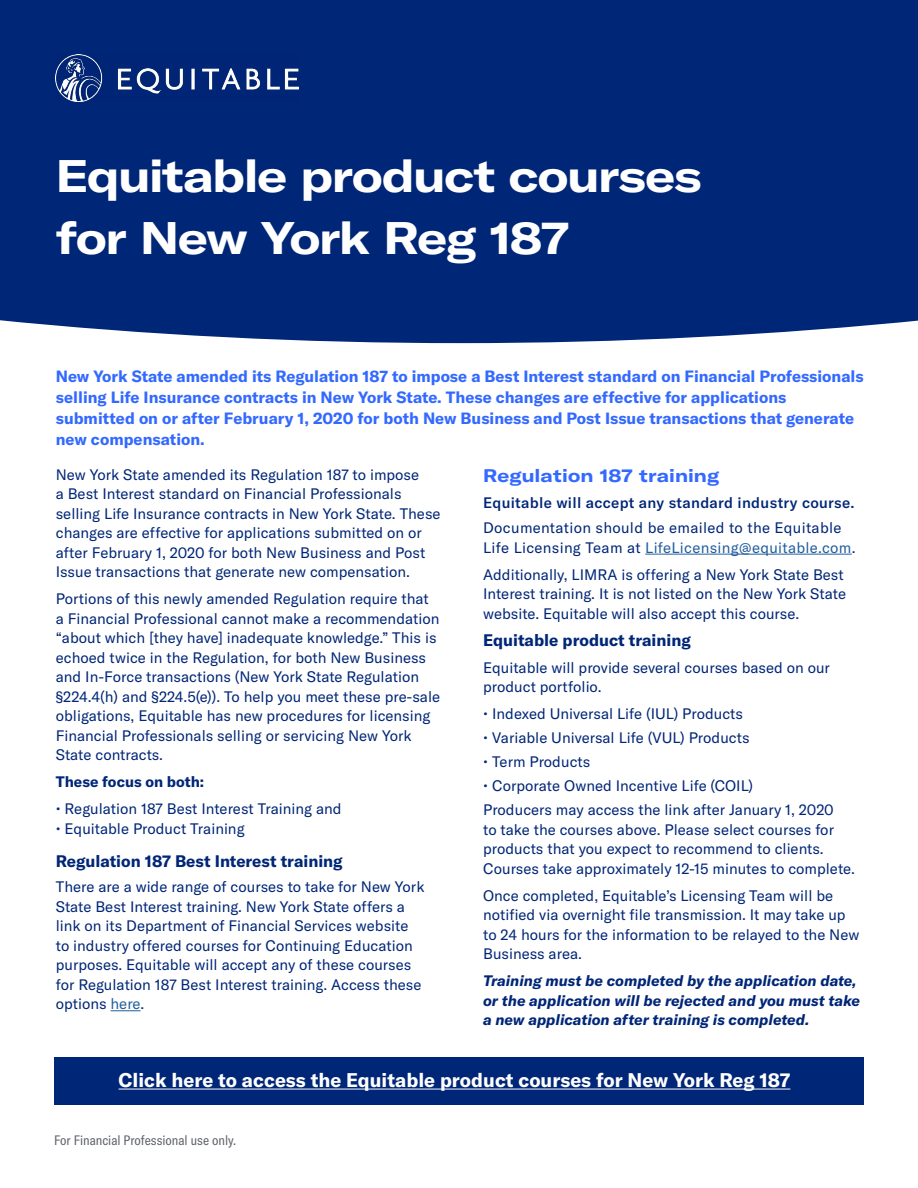
<style>
.page{position:relative;width:918px;height:1188px;background:#fff}
.page>*{position:absolute;margin:0;border:0;box-sizing:border-box;transform-origin:0 0}
.t1{font:700 expanded 45px/62.2px "GT America";letter-spacing:-.025em;color:#fff}
.t2{font:700 19.5px "GT America";color:#fff}
.t3{font:700 expanded 18px "GT America";letter-spacing:.005em;color:#3369ff}
.t4{font:700 16.5px "GT America";color:#002677}
.t5{font:700 16.2px/21px "GT America";color:#3369ff}
.t6{font:15px/19.5px "GT America";color:#002677}
.t7{font:italic 700 15px/19.5px "GT America";color:#002677}
.t8{font:15px/19.5px "GT America";letter-spacing:.02em;color:#002677}
.t9{font:500 15px "GT America";letter-spacing:.02em;color:#002677}
.t10{font:700 15px "GT America";color:#002677}
.t11{font:condensed 13.5px "GT America";color:#5f636a}
.s1{color:#215e9e}
</style>
<div class="page">
<div style="left:54px;top:1058px;width:810px;height:47px;background:#002677"></div>
<div style="left:0;top:0;width:918px;height:343px;background:#002677"></div>
<hr style="left:111px;top:1010px;width:30px;height:1px;background:#215e9e">
<img style="left:56px;top:54px;width:243px;height:47px">
<hr style="left:645px;top:554px;width:207px;height:1px;background:#215e9e">
<hr style="left:119px;top:1089px;width:671px;height:1px;background:#fff">
<h1 class="t1" style="left:56px;top:144px;width:648px">Equitable product courses for New York Reg 187</h1>
<p class="t5" style="left:56px;top:365px;width:810px">New York State amended its Regulation 187 to impose a Best Interest standard on Financial Professionals selling Life Insurance contracts in New York State. These changes are effective for applications submitted on or after February 1, 2020 for both New Business and Post Issue transactions that generate new compensation.</p>
<p class="t6" style="left:56px;top:465px;width:386px">New York State amended its Regulation 187 to impose<br>a Best Interest standard on Financial Professionals selling Life Insurance contracts in New York State. These changes are effective for applications submitted on or after February 1, 2020 for both New Business and Post Issue transactions that generate new compensation.</p>
<p class="t6" style="left:56px;top:589px;width:386px">Portions of this newly amended Regulation require that a Financial Professional cannot make a recommendation “about which [they have] inadequate knowledge.” This is echoed twice in the Regulation, for both New Business and In-Force transactions (New York State Regulation §224.4(h) and §224.5(e)). To help you meet these pre-sale obligations, Equitable has new procedures for licensing Financial Professionals selling or servicing New York State contracts.</p>
<p class="t10" style="left:56px;top:773px;width:150px">These focus on both:</p>
<p class="t6" style="left:56px;top:799px;width:287px">• Regulation 187 Best Interest Training and</p>
<p class="t6" style="left:56px;top:819px;width:190px">• Equitable Product Training</p>
<p class="t4" style="left:56px;top:851px;width:289px">Regulation 187 Best Interest training</p>
<p class="t6" style="left:56px;top:877px;width:370px">There are a wide range of courses to take for New York State Best Interest training. New York State offers a link on its Department of Financial Services website to industry offered courses for Continuing Education purposes. Equitable will accept any of these courses for Regulation 187 Best Interest training. Access these options <span class="s1">here</span>.</p>
<p class="t3" style="left:483px;top:465px;width:238px">Regulation 187 training</p>
<p class="t9" style="left:483px;top:493px;width:373px">Equitable will accept any standard industry course.</p>
<p class="t8" style="left:483px;top:518px;width:374px">Documentation should be emailed to the Equitable<br>Life Licensing Team at <span class="s1">LifeLicensing@equitable.com</span>.</p>
<p class="t6" style="left:483px;top:565px;width:364px">Additionally, LIMRA is offering a New York State Best<br>Interest training. It is not listed on the New York State website. Equitable will also accept this course.</p>
<p class="t4" style="left:483px;top:629px;width:209px">Equitable product training</p>
<p class="t6" style="left:483px;top:658px;width:348px">Equitable will provide several courses based on our product portfolio.</p>
<p class="t6" style="left:483px;top:704px;width:261px">• Indexed Universal Life (IUL) Products</p>
<p class="t6" style="left:483px;top:728px;width:268px">• Variable Universal Life (VUL) Products</p>
<p class="t6" style="left:483px;top:752px;width:109px">• Term Products</p>
<p class="t6" style="left:483px;top:774px;width:352px;line-height:24px">• Corporate Owned Incentive Life (COIL)<br>Producers may access the link after January 1, 2020</p>
<p class="t6" style="left:483px;top:820px;width:373px">to take the courses above. Please select courses for products that you expect to recommend to clients.<br>Courses take approximately 12-15 minutes to complete.</p>
<p class="t6" style="left:483px;top:886px;width:378px">Once completed, Equitable’s Licensing Team will be notified via overnight file transmission. It may take up to 24 hours for the information to be relayed to the New Business area.</p>
<p class="t7" style="left:483px;top:971px;width:378px">Training must be completed by the application date, or the application will be rejected and you must take a new application after training is completed.</p>
<h2 class="t2" style="left:119px;top:1068px;width:673px">Click here to access the Equitable product courses for New York Reg 187</h2>
<p class="t11" style="left:54px;top:1132px;width:184px">For Financial Professional use only.</p>
</div>
